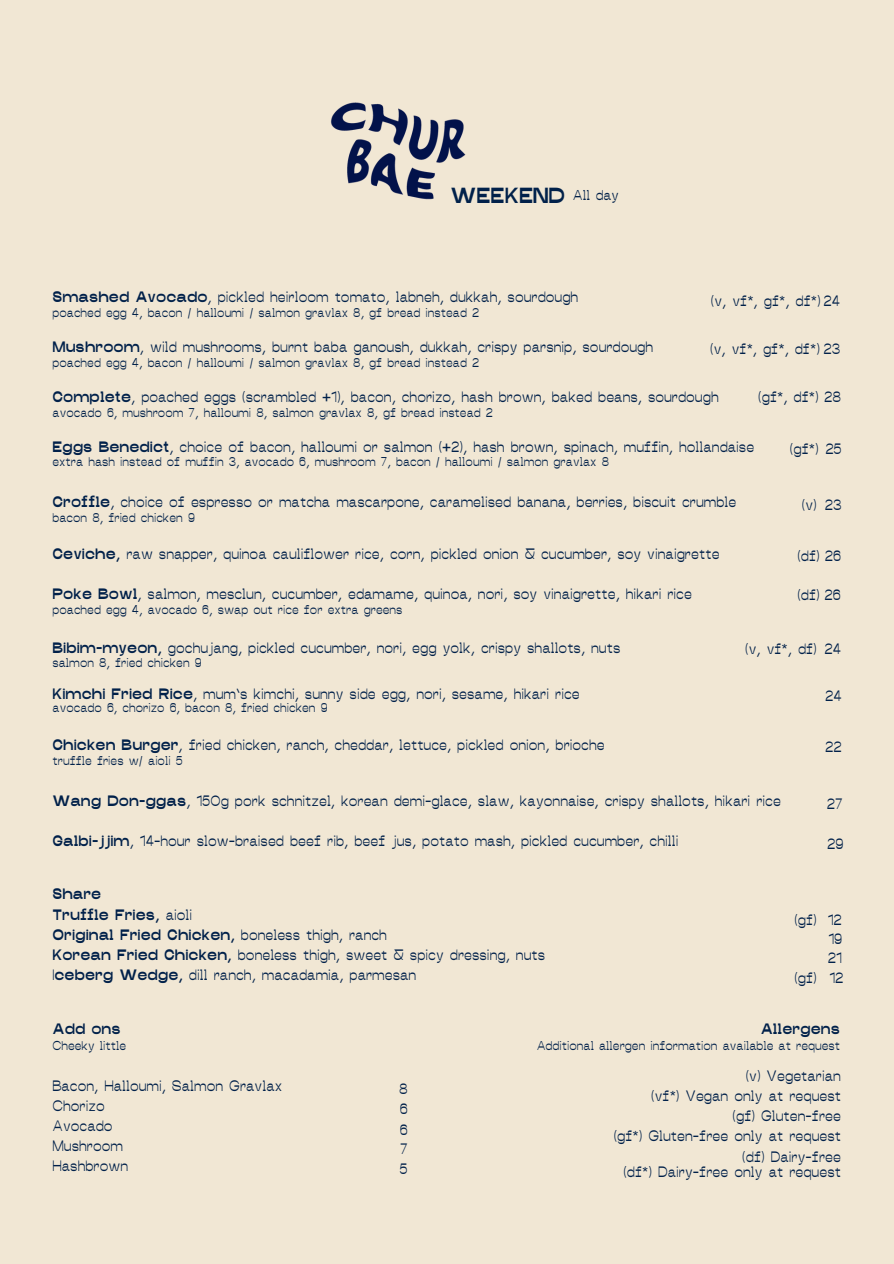
<style>
.page{position:relative;width:894px;height:1264px;background:#fff}
.page>*{position:absolute;margin:0;border:0;box-sizing:border-box;transform-origin:0 0}
.t1{font:700 21.75px "Menorah Grotesk";color:#01214a}
.t2{font:15px/20.2px "Menorah Grotesk";color:#01214a}
.t3{font:700 15px "Menorah Grotesk";color:#01214a}
.t4{font:14.25px "Menorah Grotesk";color:#01214a}
.t5{font:12.75px "Menorah Grotesk";color:#01214a}
.s1{font-weight:700}
</style>
<div class="page">
<div style="left:0;top:0;width:893px;height:1263px;background:#f1e7d4"></div>
<img style="left:331px;top:102px;width:135px;height:98px">
<h2 class="t1" style="left:450px;top:182px;width:116px">WEEKEND</h2>
<p class="t4" style="left:572px;top:186px;width:48px">All day</p>
<p class="t2" style="left:52px;top:285px;width:527px"><span class="s1">Smashed Avocado</span>, pickled heirloom tomato, labneh, dukkah, sourdough</p>
<h1 class="t5" style="left:52px;top:304px;width:428px">poached egg 4, bacon / halloumi / salmon gravlax 8, gf bread instead 2</h1>
<p class="t2" style="left:52px;top:335px;width:602px"><span class="s1">Mushroom</span>, wild mushrooms, burnt baba ganoush, dukkah, crispy parsnip, sourdough</p>
<p class="t5" style="left:52px;top:354px;width:428px">poached egg 4, bacon / halloumi / salmon gravlax 8, gf bread instead 2</p>
<p class="t2" style="left:52px;top:385px;width:667px"><span class="s1">Complete</span>, poached eggs (scrambled +1), bacon, chorizo, hash brown, baked beans, sourdough</p>
<p class="t5" style="left:52px;top:404px;width:442px">avocado 6, mushroom 7, halloumi 8, salmon gravlax 8, gf bread instead 2</p>
<p class="t2" style="left:52px;top:435px;width:703px"><span class="s1">Eggs Benedict</span>, choice of bacon, halloumi or salmon (+2), hash brown, spinach, muffin, hollandaise</p>
<p class="t5" style="left:52px;top:454px;width:558px">extra hash instead of muffin 3, avocado 6, mushroom 7, bacon / halloumi / salmon gravlax 8</p>
<h2 class="t2" style="left:52px;top:491px;width:685px"><span class="s1">Croffle</span>, choice of espresso or matcha mascarpone, caramelised banana, berries, biscuit crumble</h2>
<h2 class="t5" style="left:52px;top:509px;width:144px">bacon 8, fried chicken 9</h2>
<h2 class="t2" style="left:52px;top:543px;width:668px"><span class="s1">Ceviche,</span> raw snapper, quinoa cauliflower rice, corn, pickled onion &amp; cucumber, soy vinaigrette</h2>
<h2 class="t2" style="left:52px;top:583px;width:640px"><span class="s1">Poke Bowl</span>, salmon, mesclun, cucumber, edamame, quinoa, nori, soy vinaigrette, hikari rice</h2>
<h2 class="t5" style="left:52px;top:601px;width:351px">poached egg 4, avocado 6, swap out rice for extra greens</h2>
<h2 class="t2" style="left:52px;top:636px;width:569px"><span class="s1">Bibim-myeon,</span> gochujang, pickled cucumber, nori, egg yolk, crispy shallots, nuts</h2>
<h2 class="t5" style="left:52px;top:654px;width:151px">salmon 8, fried chicken 9</h2>
<p class="t2" style="left:52px;top:683px;width:528px"><span class="s1">Kimchi Fried Rice</span>, mum’s kimchi, sunny side egg, nori, sesame, hikari rice</p>
<p class="t5" style="left:52px;top:699px;width:276px">avocado 6, chorizo 6, bacon 8, fried chicken 9</p>
<h2 class="t2" style="left:52px;top:734px;width:553px"><span class="s1">Chicken Burger</span>, fried chicken, ranch, cheddar, lettuce, pickled onion, brioche</h2>
<h2 class="t5" style="left:52px;top:752px;width:132px">truffle fries w/ aioli 5</h2>
<h2 class="t2" style="left:52px;top:789px;width:729px"><span class="s1">Wang Don-ggas</span>, 150g pork schnitzel, korean demi-glace, slaw, kayonnaise, crispy shallots, hikari rice</h2>
<h2 class="t2" style="left:52px;top:829px;width:627px"><span class="s1">Galbi-jjim</span>, 14-hour slow-braised beef rib, beef jus, potato mash, pickled cucumber, chilli</h2>
<h2 class="t2" style="left:710px;top:290px;width:131px">(v, vf*, gf*, df*) 24</h2>
<p class="t2" style="left:710px;top:337px;width:132px">(v, vf*, gf*, df*) 23</p>
<h2 class="t2" style="left:758px;top:385px;width:84px">(gf*, df*) 28</h2>
<p class="t2" style="left:789px;top:437px;width:53px">(gf*) 25</p>
<p class="t2" style="left:801px;top:494px;width:16px">(v)</p>
<h2 class="t2" style="left:824px;top:494px;width:18px">23</h2>
<h2 class="t2" style="left:797px;top:545px;width:45px">(df) 26</h2>
<p class="t2" style="left:797px;top:583px;width:45px">(df) 26</p>
<p class="t2" style="left:745px;top:637px;width:73px">(v, vf*, df)</p>
<h2 class="t2" style="left:824px;top:637px;width:18px">24</h2>
<p class="t2" style="left:825px;top:685px;width:18px">24</p>
<p class="t2" style="left:825px;top:736px;width:18px">22</p>
<h2 class="t2" style="left:826px;top:793px;width:18px">27</h2>
<p class="t2" style="left:826px;top:832px;width:18px">29</p>
<p class="t2" style="left:52px;top:883px;width:494px"><span class="s1">Share<br>Truffle Fries,</span> aioli<br><span class="s1">Original Fried Chicken,</span> boneless thigh, ranch<br><span class="s1">Korean Fried Chicken,</span> boneless thigh, sweet &amp; spicy dressing, nuts I<span class="s1">ceberg Wedge,</span> dill ranch, macadamia, parmesan</p>
<h2 class="t2" style="left:794px;top:908px;width:24px">(gf)</h2>
<p class="t2" style="left:794px;top:966px;width:24px">(gf)</p>
<h2 class="t2" style="left:827px;top:908px;width:16px">12</h2>
<p class="t2" style="left:828px;top:928px;width:15px">19</p>
<p class="t2" style="left:827px;top:947px;width:16px">21</p>
<p class="t2" style="left:829px;top:966px;width:16px">12</p>
<p class="t3" style="left:52px;top:1019px;width:70px">Add ons</p>
<h2 class="t5" style="left:52px;top:1037px;width:75px">Cheeky little</h2>
<p class="t2" style="left:52px;top:1074px;width:231px">Bacon, Halloumi, Salmon Gravlax<br>Chorizo<br>Avocado<br>Mushroom<br>Hashbrown</p>
<h2 class="t2" style="left:399px;top:1077px;width:10px">8</h2>
<p class="t2" style="left:399px;top:1098px;width:10px">6</p>
<p class="t2" style="left:399px;top:1118px;width:10px">6</p>
<p class="t2" style="left:400px;top:1138px;width:9px">7</p>
<p class="t2" style="left:399px;top:1157px;width:10px">5</p>
<h2 class="t3" style="left:760px;top:1019px;width:81px">Allergens</h2>
<h2 class="t5" style="left:536px;top:1037px;width:305px">Additional allergen information available at request</h2>
<p class="t2" style="left:613px;top:1064px;width:229px;text-align:right">(v) Vegetarian<br>(vf*) Vegan only at request<br>(gf) Gluten-free<br>(gf*) Gluten-free only at request (df) Dairy-free</p>
<p class="t2" style="left:623px;top:1160px;width:219px">(df*) Dairy-free only at request</p>
</div>
